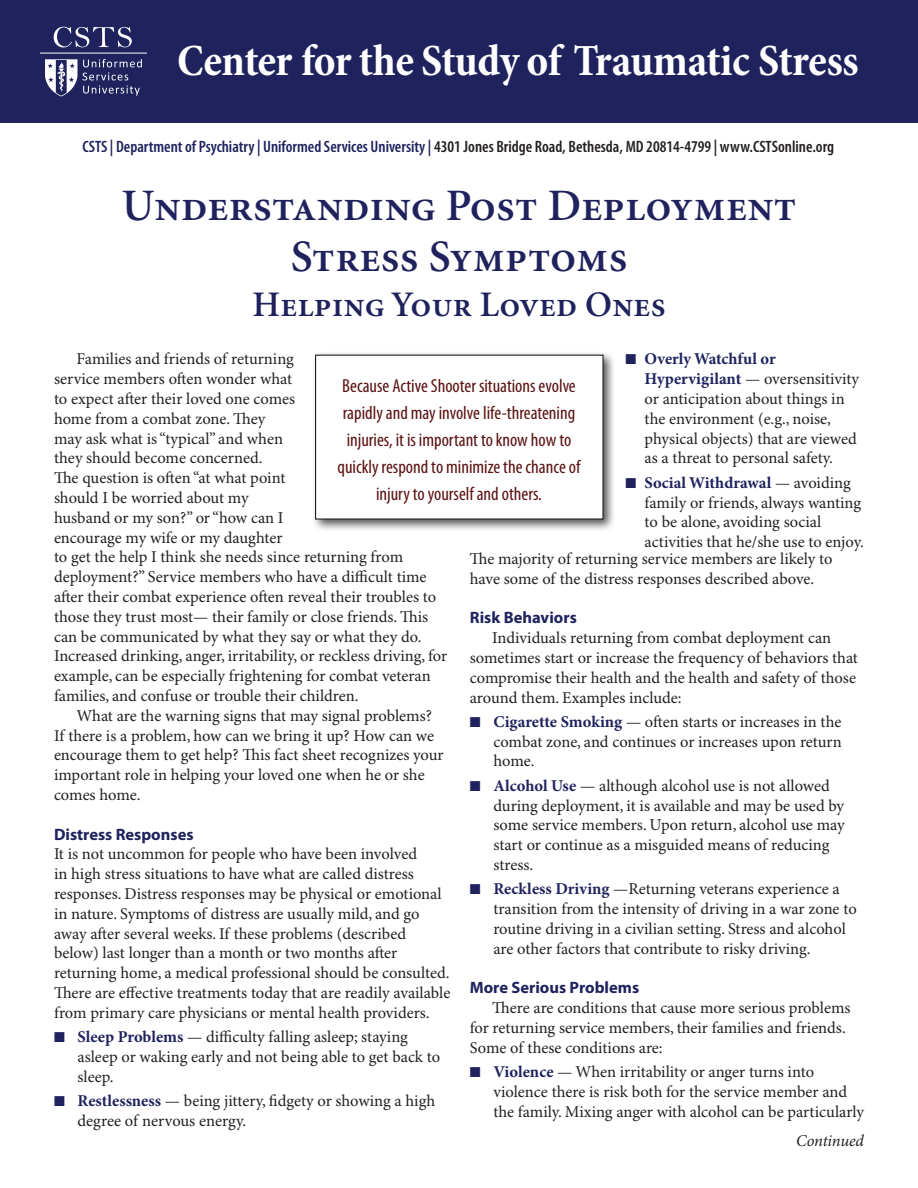
<style>
.page{position:relative;width:918px;height:1188px;background:#fff}
.page>*{position:absolute;margin:0;border:0;box-sizing:border-box;transform-origin:0 0}
.t1{font:45px "Minion Semibold SC";color:#1f225d}
.Subhead_2{font:700 condensed 45px "Minion Pro";letter-spacing:-.015em;color:#fff}
.h1_sub{font:36px "Minion Semibold SC";color:#1f225d}
.PQ_centered{font:condensed 18.9px/27px "Myriad Pro";color:#5b1212;text-align:center}
.text{font:16.5px/19.8px "Minion Pro";color:#231f20}
.text-2{font:600 condensed 16.5px "Myriad Pro";color:#231f20}
.t2{font:700 16.5px "Myriad Pro";color:#1f225d}
.text-3{font:italic 16.5px "Minion Pro";letter-spacing:-.01em;color:#231f20}
.s1{color:#1f225d}
.s2{font-weight:700;color:#1f225d}
</style>
<div class="page">
<div style="left:312px;top:351px;width:304px;height:181px;background:#231f20;opacity:.75"></div>
<div style="left:316px;top:355px;width:287px;height:164px;background:#fff"></div>
<div style="left:315px;top:355px;width:289px;height:165px;border:1px solid #231f20"></div>
<div style="left:0;top:0;width:918px;height:123px;background:#1f225d"></div>
<svg style="left:83px;top:59px;width:59px;height:37px"></svg>
<svg style="left:45px;top:59px;width:32px;height:38px"></svg>
<hr style="left:40px;top:53px;width:107px;height:1px;background:#fff">
<svg style="left:54px;top:27px;width:78px;height:20px"></svg>
<p class="Subhead_2" style="left:177px;top:34px;width:683px">Center for the Study of Traumatic Stress</p>
<p class="text-2" style="left:82px;top:138px;width:753px"><span class="s1">CSTS | Department of Psychiatry | Uniformed Services University |</span> 4301 Jones Bridge Road, Bethesda, MD 20814-4799 | www.CSTSonline.org</p>
<p class="t1" style="left:122px;top:183px;width:676px">Understanding Post Deployment</p>
<p class="t1" style="left:291px;top:234px;width:338px">Stress Symptoms</p>
<p class="h1_sub" style="left:252px;top:287px;width:415px">Helping Your Loved Ones</p>
<p class="text" style="left:54px;top:350px;width:395px;text-indent:22px">Families and friends of returning<br>service members often wonder what<br>to expect after their loved one comes<br>home from a combat zone. They<br>may ask what is “typical” and when<br>they should become concerned.<br>The question is often “at what point<br>should I be worried about my<br>husband or my son?” or “how can I<br>encourage my wife or my daughter<br>to get the help I think she needs since returning from deployment?” Service members who have a difficult time after their combat experience often reveal their troubles to those they trust most— their family or close friends. This can be communicated by what they say or what they do.<br>Increased drinking, anger, irritability, or reckless driving, for example, can be especially frightening for combat veteran families, and confuse or trouble their children.</p>
<p class="text" style="left:54px;top:706px;width:391px;text-indent:22px">What are the warning signs that may signal problems?<br>If there is a problem, how can we bring it up? How can we encourage them to get help? This fact sheet recognizes your important role in helping your loved one when he or she comes home.</p>
<p class="t2" style="left:54px;top:825px;width:141px">Distress Responses</p>
<p class="text" style="left:54px;top:845px;width:398px">It is not uncommon for people who have been involved<br>in high stress situations to have what are called distress responses. Distress responses may be physical or emotional in nature. Symptoms of distress are usually mild, and go away after several weeks. If these problems (described below) last longer than a month or two months after returning home, a medical professional should be consulted.<br>There are effective treatments today that are readily available from primary care physicians or mental health providers.</p>
<p class="text" style="left:78px;top:1028px;width:364px;text-indent:-24px"><span class="s1">■</span> <span class="s2">Sleep Problems</span> — difficulty falling asleep; staying asleep or waking early and not being able to get back to sleep.</p>
<p class="text" style="left:78px;top:1092px;width:359px;text-indent:-24px"><span class="s1">■</span> <span class="s2">Restlessness</span> — being jittery, fidgety or showing a high degree of nervous energy.</p>
<p class="text" style="left:645px;top:350px;width:216px;text-indent:-19px"><span class="s1">■</span> <span class="s2">Overly Watchful or<br>Hypervigilant</span> — oversensitivity or anticipation about things in the environment (e.g., noise, physical objects) that are viewed as a threat to personal safety.</p>
<p class="text" style="left:645px;top:473px;width:221px;text-indent:-19px"><span class="s1">■</span> <span class="s2">Social Withdrawal</span> — avoiding family or friends, always wanting to be alone, avoiding social activities that he/she use to enjoy.</p>
<p class="text" style="left:470px;top:550px;width:364px">The majority of returning service members are likely to have some of the distress responses described above.</p>
<p class="t2" style="left:470px;top:609px;width:109px">Risk Behaviors</p>
<p class="text" style="left:470px;top:629px;width:390px;text-indent:22px">Individuals returning from combat deployment can sometimes start or increase the frequency of behaviors that compromise their health and the health and safety of those around them. Examples include:</p>
<p class="text" style="left:493px;top:712px;width:350px;text-align:justify;text-indent:-24px"><span class="s1">■</span> <span class="s2">Cigarette Smoking</span> — often starts or increases in the combat zone, and continues or increases upon return home.</p>
<p class="text" style="left:493px;top:776px;width:353px;text-indent:-24px"><span class="s1">■</span> <span class="s2">Alcohol Use</span> — although alcohol use is not allowed during deployment, it is available and may be used by some service members. Upon return, alcohol use may start or continue as a misguided means of reducing stress.</p>
<p class="text" style="left:493px;top:880px;width:365px;text-indent:-24px"><span class="s1">■</span> <span class="s2">Reckless Driving</span> —Returning veterans experience a transition from the intensity of driving in a war zone to routine driving in a civilian setting. Stress and alcohol are other factors that contribute to risky driving.</p>
<p class="t2" style="left:470px;top:978px;width:171px">More Serious Problems</p>
<p class="text" style="left:470px;top:999px;width:382px;text-indent:22px">There are conditions that cause more serious problems for returning service members, their families and friends.<br>Some of these conditions are:</p>
<p class="text" style="left:493px;top:1063px;width:372px;text-indent:-24px"><span class="s1">■</span> <span class="s2">Violence</span> — When irritability or anger turns into violence there is risk both for the service member and the family. Mixing anger with alcohol can be particularly</p>
<p class="text-3" style="left:796px;top:1131px;width:69px">Continued</p>
<p class="PQ_centered" style="left:338px;top:372px;width:244px">Because Active Shooter situations evolve rapidly and may involve life-threatening injuries, it is important to know how to quickly respond to minimize the chance of injury to yourself and others.</p>
</div>
